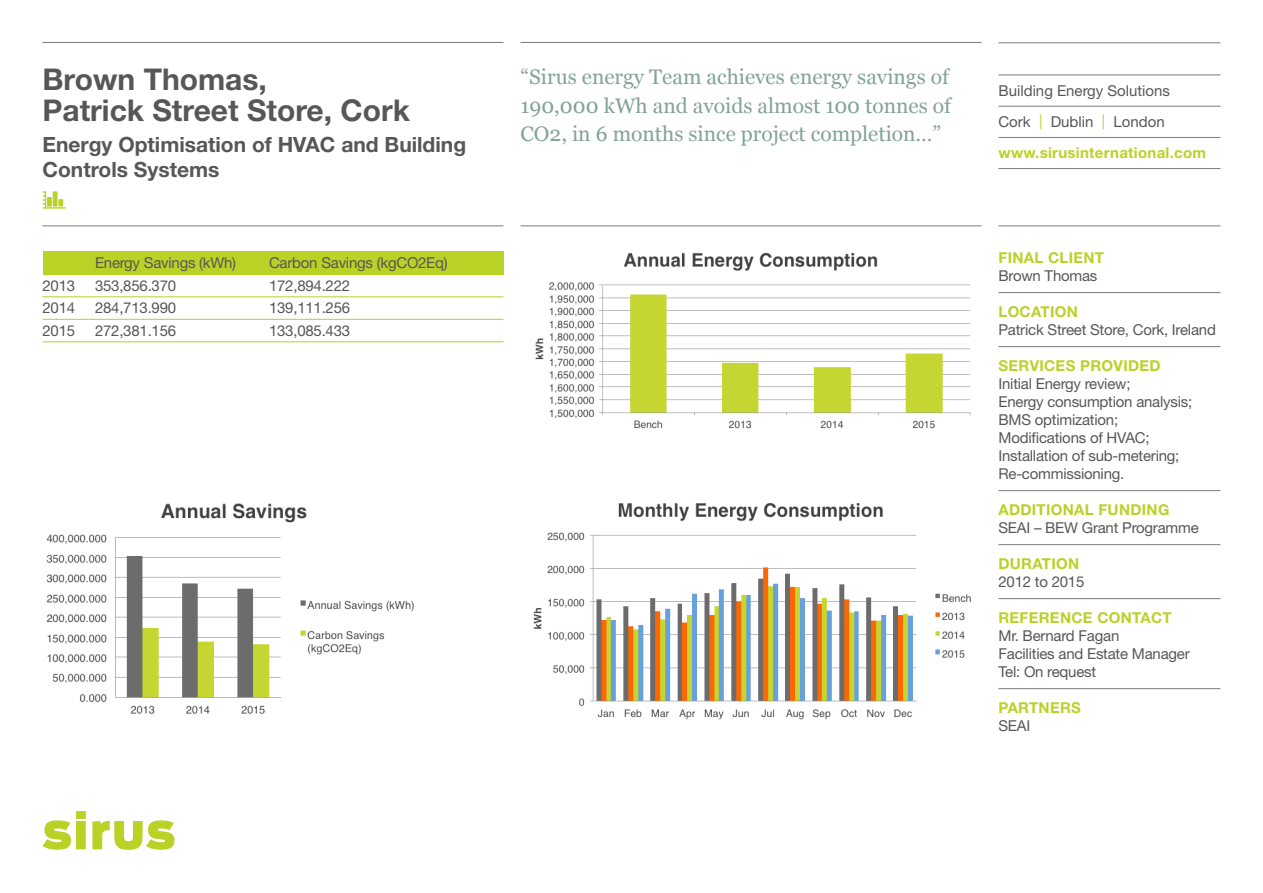
<style>
.page{position:relative;width:1263px;height:893px;background:#fff}
.page>*{position:absolute;margin:0;border:0;box-sizing:border-box;transform-origin:0 0}
.t1{font:700 30px "Helvetica Neue";color:#575756}
.t2{font:21px/28.2px "Georgia";color:#83a397;text-align:justify}
.t3{font:700 21px/25.2px "Helvetica Neue";color:#575756}
.t4{font:15px/18px "Helvetica Neue";letter-spacing:-.015em;color:#575756}
.t5{font:700 15px "Helvetica Neue";letter-spacing:.02em;color:#bad126}
.s1{color:#bad126}
</style>
<div class="page">
<div style="left:43px;top:251px;width:460px;height:23px;background:#bad126"></div>
<svg style="left:43px;top:811px;width:43px;height:39px"></svg>
<svg style="left:92px;top:820px;width:82px;height:30px"></svg>
<hr style="left:520px;top:42px;width:461px;height:1px;background:#7c7b7b">
<hr style="left:43px;top:42px;width:460px;height:1px;background:#7c7b7b">
<hr style="left:998px;top:43px;width:222px;height:1px;background:#7c7b7b">
<hr style="left:998px;top:168px;width:222px;height:1px;background:#7c7b7b">
<hr style="left:998px;top:137px;width:222px;height:1px;background:#7c7b7b">
<hr style="left:998px;top:106px;width:222px;height:1px;background:#7c7b7b">
<hr style="left:998px;top:75px;width:222px;height:1px;background:#7c7b7b">
<img style="left:46px;top:503px;width:368px;height:211px">
<img style="left:535px;top:252px;width:436px;height:177px">
<img style="left:533px;top:503px;width:438px;height:217px">
<hr style="left:43px;top:296px;width:460px;height:1px;background:#bad126">
<hr style="left:43px;top:319px;width:460px;height:1px;background:#bad126">
<hr style="left:43px;top:341px;width:460px;height:1px;background:#bad126">
<hr style="left:520px;top:226px;width:461px;height:1px;background:#7c7b7b">
<hr style="left:43px;top:226px;width:460px;height:1px;background:#7c7b7b">
<hr style="left:998px;top:226px;width:222px;height:1px;background:#7c7b7b">
<hr style="left:998px;top:292px;width:222px;height:1px;background:#7c7b7b">
<hr style="left:998px;top:346px;width:222px;height:1px;background:#7c7b7b">
<hr style="left:998px;top:490px;width:222px;height:1px;background:#7c7b7b">
<hr style="left:998px;top:544px;width:222px;height:1px;background:#7c7b7b">
<hr style="left:998px;top:598px;width:222px;height:1px;background:#7c7b7b">
<hr style="left:998px;top:688px;width:222px;height:1px;background:#7c7b7b">
<hr style="left:43px;top:207px;width:22px;height:2px;background:#bad126">
<svg style="left:43px;top:191px;width:3px;height:17px"></svg>
<svg style="left:47px;top:197px;width:5px;height:10px"></svg>
<svg style="left:53px;top:191px;width:5px;height:16px"></svg>
<svg style="left:58px;top:199px;width:5px;height:8px"></svg>
<h1 class="t1" style="left:43px;top:60px;width:226px">Brown Thomas,</h1>
<h2 class="t2" style="left:520px;top:62px;width:432px">“Sirus energy Team achieves energy savings of 190,000 kWh and avoids almost 100 tonnes of CO2, in 6 months since project completion…”</h2>
<p class="t4" style="left:998px;top:82px;width:173px">Building Energy Solutions</p>
<h1 class="t1" style="left:43px;top:92px;width:369px">Patrick Street Store, Cork</h1>
<h2 class="t3" style="left:43px;top:132px;width:425px">Energy Optimisation of HVAC and Building<br>Controls Systems</h2>
<p class="t5" style="left:998px;top:144px;width:209px">www.sirusinternational.com</p>
<p class="t4" style="left:998px;top:113px;width:168px">Cork <span class="s1">|</span> Dublin <span class="s1">|</span> London</p>
<p class="t4" style="left:95px;top:254px;width:143px">Energy Savings (kWh)</p>
<p class="t4" style="left:269px;top:254px;width:180px">Carbon Savings (kgCO2Eq)</p>
<p class="t4" style="left:43px;top:276px;width:34px">2013</p>
<p class="t4" style="left:95px;top:276px;width:83px">353,856.370</p>
<p class="t4" style="left:269px;top:276px;width:83px">172,894.222</p>
<p class="t4" style="left:43px;top:299px;width:34px">2014</p>
<p class="t4" style="left:95px;top:299px;width:83px">284,713.990</p>
<p class="t4" style="left:269px;top:299px;width:83px">139,111.256</p>
<p class="t4" style="left:43px;top:321px;width:34px">2015</p>
<p class="t4" style="left:95px;top:321px;width:83px">272,381.156</p>
<p class="t4" style="left:269px;top:321px;width:83px">133,085.433</p>
<p class="t5" style="left:998px;top:248px;width:107px">FINAL CLIENT</p>
<p class="t4" style="left:998px;top:266px;width:100px">Brown Thomas</p>
<p class="t5" style="left:998px;top:302px;width:81px">LOCATION</p>
<p class="t4" style="left:998px;top:320px;width:219px">Patrick Street Store, Cork, Ireland</p>
<p class="t5" style="left:998px;top:356px;width:164px">SERVICES PROVIDED</p>
<p class="t4" style="left:998px;top:374px;width:195px">Initial Energy review;<br>Energy consumption analysis;<br>BMS optimization;<br>Modifications of HVAC;<br>Installation of sub-metering;<br>Re-commissioning.</p>
<p class="t5" style="left:998px;top:500px;width:172px">ADDITIONAL FUNDING</p>
<p class="t4" style="left:998px;top:518px;width:202px">SEAI – BEW Grant Programme</p>
<p class="t5" style="left:998px;top:554px;width:82px">DURATION</p>
<p class="t4" style="left:998px;top:572px;width:87px">2012 to 2015</p>
<p class="t5" style="left:998px;top:608px;width:175px">REFERENCE CONTACT</p>
<p class="t4" style="left:998px;top:626px;width:193px">Mr. Bernard Fagan<br>Facilities and Estate Manager<br>Tel: On request</p>
<p class="t5" style="left:998px;top:698px;width:84px">PARTNERS</p>
<p class="t4" style="left:998px;top:716px;width:33px">SEAI</p>
</div>
